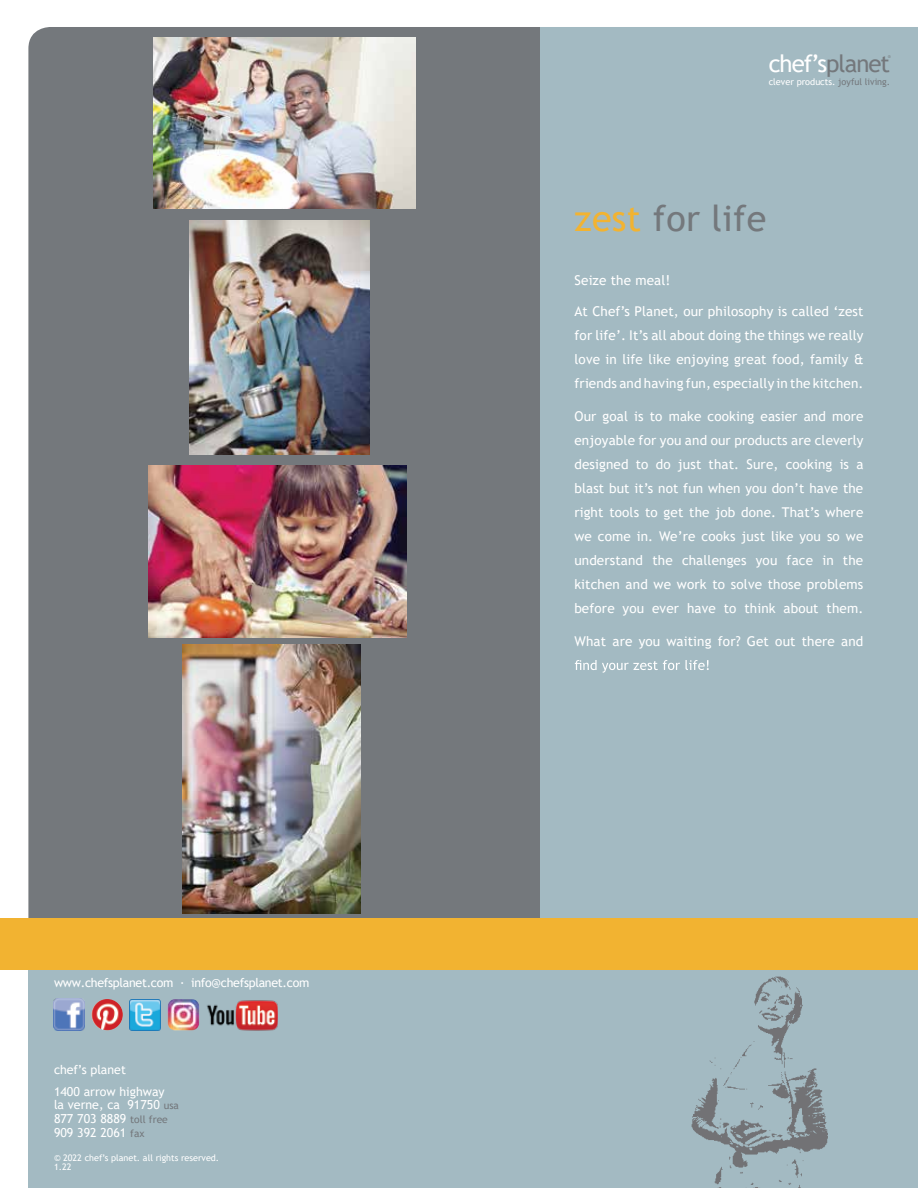
<style>
.page{position:relative;width:918px;height:1188px;background:#fff}
.page>*{position:absolute;margin:0;border:0;box-sizing:border-box;transform-origin:0 0}
.t1{font:36px "Trebuchet MS";letter-spacing:.01em;color:#fff}
.t2{font:36px "Trebuchet MS";letter-spacing:.01em;color:#74787c}
.t3{font:24px "Trebuchet MS";letter-spacing:-.04em;color:#fff}
.t4{font:13.5px/24px "Trebuchet MS";letter-spacing:.01em;color:#fff;text-align:justify}
.t5{font:12.45px/13.6px "Trebuchet MS";color:#fff}
.t6{font:12.45px "Trebuchet MS";letter-spacing:-.025em;color:#fff}
.t7{font:9.15px "Trebuchet MS";color:#fff}
.t8{font:9px "Trebuchet MS";color:#fff}
.t9{font:4.2px "Trebuchet MS";color:#74787c}
.s1{font-size:10.2px;color:#74787c}
.s2{color:#74787c}
.s3{color:#f2b331}
</style>
<div class="page">
<div style="left:28px;top:942px;width:890px;height:246px;background:#a3bac2"></div>
<img style="left:691px;top:976px;width:137px;height:212px">
<div style="left:28px;top:27px;width:513px;height:891px;background:#74787c"></div>
<div style="left:541px;top:27px;width:377px;height:936px;background:#a3bac2"></div>
<svg style="left:575px;top:660px;width:134px;height:13px"></svg>
<div style="left:0;top:918px;width:918px;height:52px;background:#f2b331"></div>
<img style="left:154px;top:37px;width:262px;height:172px">
<img style="left:190px;top:221px;width:179px;height:233px">
<img style="left:148px;top:465px;width:258px;height:172px">
<img style="left:183px;top:645px;width:177px;height:268px">
<img style="left:168px;top:999px;width:31px;height:31px">
<img style="left:92px;top:999px;width:31px;height:31px;border-radius:16px">
<img style="left:130px;top:999px;width:31px;height:31px">
<img style="left:207px;top:1000px;width:71px;height:30px">
<img style="left:53px;top:999px;width:32px;height:31px">
<p class="t6" style="left:54px;top:975px;width:257px">www.chefsplanet.com ∙ info@chefsplanet.com</p>
<p class="t5" style="left:54px;top:1059px;width:112px;line-height:21.3px">chef’s planet<br>1400 arrow highway</p>
<p class="t5" style="left:54px;top:1098px;width:126px">la verne, ca 91750 <span class="s1">usa<br></span>877 703 8889 <span class="s1">toll free<br></span>909 392 2061 <span class="s1">fax</span></p>
<p class="t8" style="left:54px;top:1152px;width:167px">© 2022 chef’s planet. all rights reserved.</p>
<p class="t8" style="left:54px;top:1161px;width:19px">1.22</p>
<h2 class="t3" style="left:769px;top:48px;width:123px">chef’s<span class="s2">planet</span></h2>
<p class="t7" style="left:769px;top:76px;width:123px">clever products. <span class="s2">joyful living.</span></p>
<p class="t9" style="left:888px;top:53px;width:4px">®</p>
<h1 class="t2" style="left:575px;top:196px;width:193px"><span class="s3">zest</span> for life</h1>
<p class="t4" style="left:575px;top:269px;width:98px">Seize the meal!</p>
<p class="t4" style="left:574px;top:299px;width:291px">At Chef’s Planet, our philosophy is called ‘zest for life’. It’s all about doing the things we really love in life like enjoying great food, family &amp; friends and having fun, especially in the kitchen.</p>
<p class="t4" style="left:574px;top:404px;width:291px">Our goal is to make cooking easier and more enjoyable for you and our products are cleverly designed to do just that. Sure, cooking is a blast but it’s not fun when you don’t have the right tools to get the job done. That’s where we come in. We’re cooks just like you so we understand the challenges you face in the kitchen and we work to solve those problems before you ever have to think about them.</p>
<p class="t4" style="left:575px;top:629px;width:290px">What are you waiting for? Get out there and</p>
<h1 class="t1" style="left:576px;top:307px;width:205px">zest for life.</h1>
</div>
